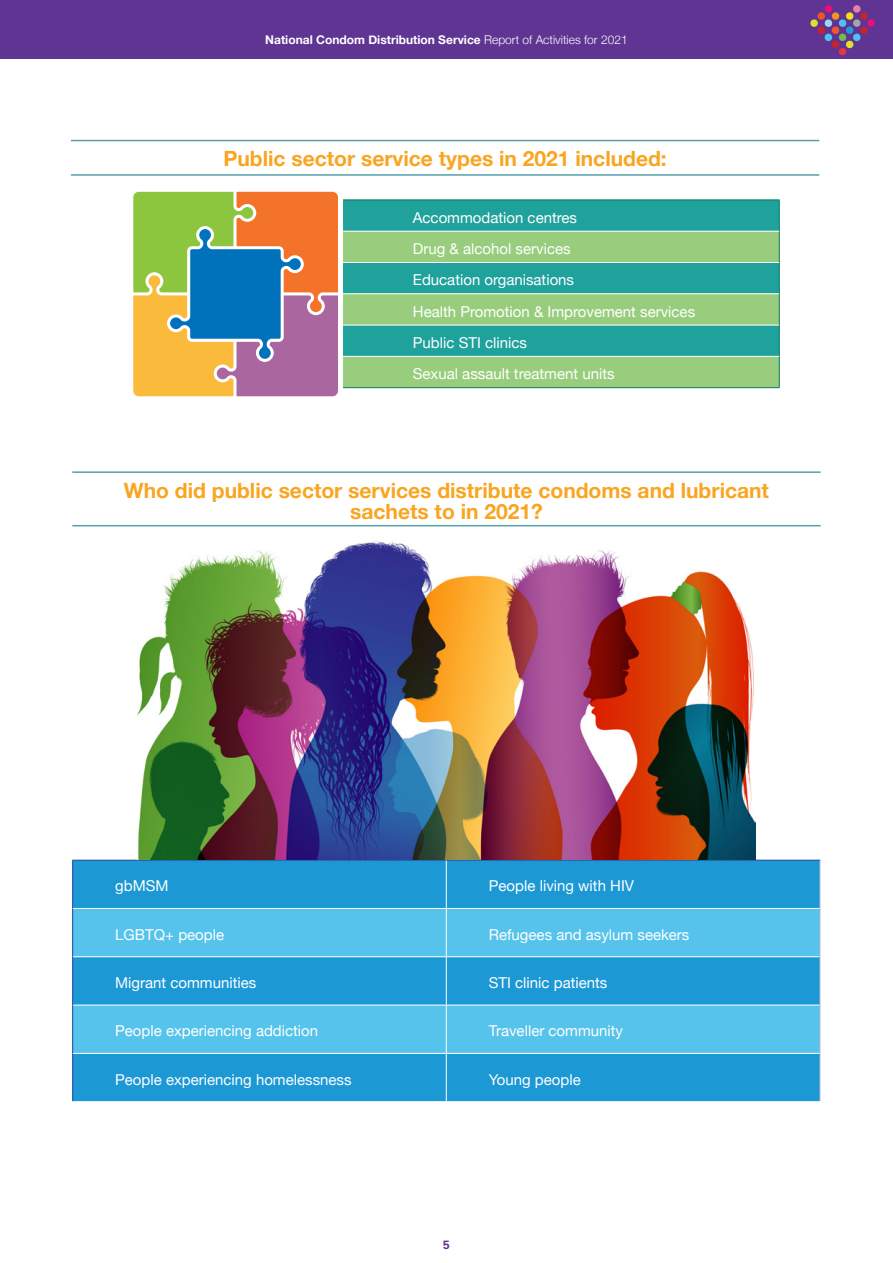
<style>
.page{position:relative;width:893px;height:1263px;background:#fff}
.page>*{position:absolute;margin:0;border:0;box-sizing:border-box;transform-origin:0 0}
.Heading_3{font:700 21px "Helvetica Neue";color:#f9a520}
.Heading_3-2{font:15px "Helvetica Neue";color:#fff}
.t1{font:700 12px "Helvetica Neue";color:#fff}
.t2{font:700 12px "Univers";color:#603493}
.s1{font-weight:300}
</style>
<div class="page">
<div style="left:0;top:0;width:893px;height:58px;background:#603493"></div>
<svg style="left:810px;top:5px;width:65px;height:51px"></svg>
<hr style="left:71px;top:174px;width:748px;height:2px;background:#559fab">
<hr style="left:71px;top:140px;width:748px;height:1px;background:#559fab">
<div style="left:343px;top:201px;width:436px;height:30px;background:#1fa19c"></div>
<svg style="left:343px;top:232px;width:436px;height:155px;background:#68bb8a"></svg>
<hr style="left:187px;top:200px;width:593px;height:1px;background:#0a7960">
<hr style="left:779px;top:200px;width:1px;height:31px;background:#0a7960">
<hr style="left:779px;top:231px;width:1px;height:31px;background:#0a7960">
<hr style="left:779px;top:262px;width:1px;height:32px;background:#0a7960">
<hr style="left:779px;top:294px;width:1px;height:31px;background:#0a7960">
<hr style="left:779px;top:325px;width:1px;height:31px;background:#0a7960">
<hr style="left:779px;top:356px;width:1px;height:31px;background:#0a7960">
<hr style="left:187px;top:387px;width:593px;height:1px;background:#0a7960">
<hr style="left:188px;top:262px;width:591px;height:1px;background:#fff">
<hr style="left:188px;top:293px;width:591px;height:1px;background:#fff">
<hr style="left:188px;top:325px;width:591px;height:1px;background:#fff">
<hr style="left:188px;top:356px;width:591px;height:1px;background:#fff">
<div style="left:128px;top:187px;width:215px;height:214px;border:4px solid #fff;border-radius:8px"></div>
<svg style="left:133px;top:192px;width:205px;height:204px;background:#a39774"></svg>
<div style="left:73px;top:861px;width:747px;height:240px;background:#1c98d5"></div>
<svg style="left:73px;top:909px;width:747px;height:144px;background:#43b4e3"></svg>
<hr style="left:72px;top:860px;width:374px;height:1px;background:#1c469a">
<hr style="left:72px;top:860px;width:1px;height:48px;background:#1c469a">
<hr style="left:446px;top:860px;width:374px;height:1px;background:#1c469a">
<hr style="left:72px;top:908px;width:1px;height:49px;background:#1c469a">
<hr style="left:72px;top:957px;width:1px;height:48px;background:#1c469a">
<hr style="left:72px;top:1005px;width:1px;height:48px;background:#1c469a">
<hr style="left:72px;top:1053px;width:1px;height:48px;background:#1c469a">
<hr style="left:446px;top:860px;width:1px;height:48px;background:#fff">
<hr style="left:73px;top:908px;width:373px;height:1px;background:#fff">
<hr style="left:446px;top:908px;width:374px;height:1px;background:#fff">
<hr style="left:446px;top:909px;width:1px;height:47px;background:#fff">
<hr style="left:73px;top:956px;width:373px;height:1px;background:#fff">
<hr style="left:446px;top:956px;width:374px;height:1px;background:#fff">
<hr style="left:446px;top:957px;width:1px;height:48px;background:#fff">
<hr style="left:73px;top:1005px;width:373px;height:1px;background:#fff">
<hr style="left:446px;top:1005px;width:374px;height:1px;background:#fff">
<hr style="left:446px;top:1005px;width:1px;height:48px;background:#fff">
<hr style="left:73px;top:1053px;width:373px;height:1px;background:#fff">
<hr style="left:446px;top:1053px;width:374px;height:1px;background:#fff">
<hr style="left:446px;top:1054px;width:1px;height:47px;background:#fff">
<hr style="left:820px;top:860px;width:1px;height:48px;background:#afb3d7">
<hr style="left:820px;top:908px;width:1px;height:49px;background:#afb3d7">
<hr style="left:820px;top:957px;width:1px;height:48px;background:#afb3d7">
<hr style="left:820px;top:1005px;width:1px;height:48px;background:#afb3d7">
<hr style="left:820px;top:1053px;width:1px;height:48px;background:#afb3d7">
<hr style="left:72px;top:525px;width:749px;height:1px;background:#559fab">
<hr style="left:72px;top:471px;width:749px;height:2px;background:#559fab">
<img style="left:137px;top:541px;width:619px;height:319px">
<p class="t1" style="left:265px;top:30px;width:364px">National Condom Distribution Service <span class="s1">Report of Activities for 2021</span></p>
<p class="Heading_3" style="left:223px;top:142px;width:445px">Public sector service types in 2021 included:</p>
<p class="Heading_3-2" style="left:413px;top:207px;width:166px">Accommodation centres</p>
<p class="Heading_3-2" style="left:413px;top:238px;width:159px">Drug &amp; alcohol services</p>
<p class="Heading_3-2" style="left:413px;top:269px;width:163px">Education organisations</p>
<p class="Heading_3-2" style="left:413px;top:300px;width:284px">Health Promotion &amp; Improvement services</p>
<p class="Heading_3-2" style="left:413px;top:332px;width:116px">Public STI clinics</p>
<p class="Heading_3-2" style="left:413px;top:363px;width:203px">Sexual assault treatment units</p>
<p class="Heading_3" style="left:124px;top:474px;width:647px">Who did public sector services distribute condoms and lubricant</p>
<p class="Heading_3" style="left:350px;top:495px;width:194px">sachets to in 2021?</p>
<p class="Heading_3-2" style="left:115px;top:875px;width:55px">gbMSM</p>
<p class="Heading_3-2" style="left:489px;top:875px;width:147px">People living with HIV</p>
<p class="Heading_3-2" style="left:115px;top:923px;width:111px">LGBTQ+ people</p>
<p class="Heading_3-2" style="left:489px;top:923px;width:202px">Refugees and asylum seekers</p>
<p class="Heading_3-2" style="left:115px;top:972px;width:143px">Migrant communities</p>
<p class="Heading_3-2" style="left:489px;top:972px;width:120px">STI clinic patients</p>
<p class="Heading_3-2" style="left:115px;top:1020px;width:205px">People experiencing addiction</p>
<p class="Heading_3-2" style="left:489px;top:1020px;width:136px">Traveller community</p>
<p class="Heading_3-2" style="left:115px;top:1068px;width:238px">People experiencing homelessness</p>
<p class="Heading_3-2" style="left:489px;top:1068px;width:93px">Young people</p>
<p class="t2" style="left:443px;top:1238px;width:8px">5</p>
</div>
